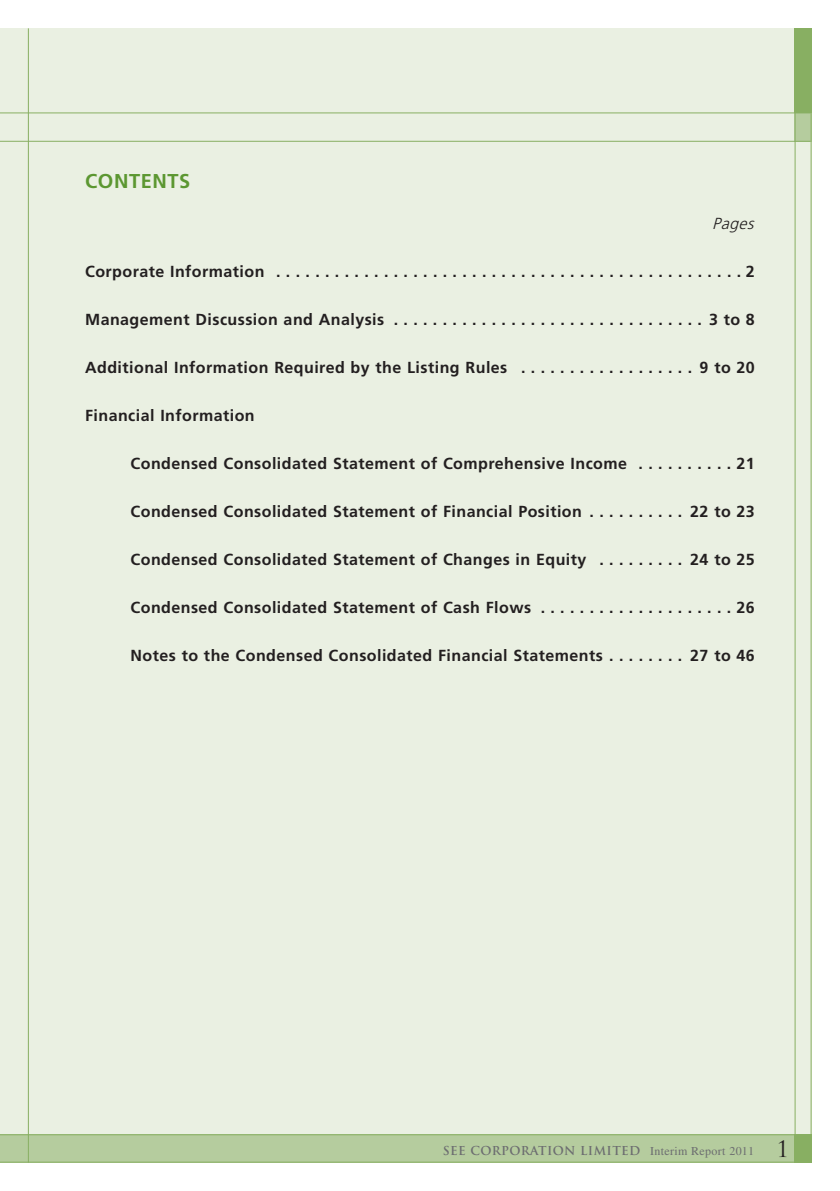
<style>
.page{position:relative;width:840px;height:1191px;background:#fff}
.page>*{position:absolute;margin:0;border:0;box-sizing:border-box;transform-origin:0 0}
.Body_Text{font:22px "Trajan Pro";color:#231f20}
.Heading_1{font:700 20px "Frutiger LT Std";letter-spacing:.03em;color:#5c9731}
.Body_Text-2{font:700 16px "Frutiger LT Std";letter-spacing:.03em;color:#231f20}
.Body_Text-3{font:italic 300 16px "Frutiger LT Std";color:#231f20}
.Body_Text-4{font:700 12px "Trajan Pro";letter-spacing:.03em;color:#6c6d70}
.s1{font-family:"Times LT Std";font-weight:400}
</style>
<div class="page">
<div style="left:0;top:28px;width:811px;height:1134px;background:#eaf0e2"></div>
<div style="left:0;top:1134px;width:794px;height:28px;background:#b5cc9e"></div>
<hr style="left:0;top:1161px;width:810px;height:1px;background:#88af62">
<div style="left:794px;top:28px;width:17px;height:85px;background:#88af62"></div>
<div style="left:794px;top:1134px;width:17px;height:28px;background:#88af62"></div>
<div style="left:794px;top:113px;width:17px;height:29px;background:#b5cc9e"></div>
<hr style="left:0;top:112px;width:810px;height:1px;background:#88af62">
<hr style="left:0;top:1134px;width:810px;height:1px;background:#88af62">
<hr style="left:0;top:141px;width:810px;height:1px;background:#88af62">
<hr style="left:794px;top:28px;width:1px;height:1134px;background:#88af62">
<hr style="left:28px;top:28px;width:1px;height:1134px;background:#88af62">
<hr style="left:810px;top:28px;width:1px;height:1134px;background:#88af62">
<p class="Heading_1" style="left:85px;top:169px;width:107px">CONTENTS</p>
<p class="Body_Text-3" style="left:711px;top:214px;width:47px">Pages</p>
<p class="Body_Text-2" style="left:85px;top:262px;width:670px">CorporateInformation ................................................2</p>
<p class="Body_Text-2" style="left:85px;top:310px;width:670px">ManagementDiscussionandAnalysis ................................3to8</p>
<p class="Body_Text-2" style="left:85px;top:358px;width:671px">Additional Information Required by the Listing Rules . . . . . . . . . . . . . . . . . . 9 to 20</p>
<p class="Body_Text-2" style="left:85px;top:406px;width:171px">Financial Information</p>
<p class="Body_Text-2" style="left:130px;top:454px;width:625px">Condensed Consolidated Statement of Comprehensive Income . . . . . . . . . . 21</p>
<p class="Body_Text-2" style="left:130px;top:502px;width:625px">Condensed Consolidated Statement of Financial Position . . . . . . . . . . 22 to 23</p>
<p class="Body_Text-2" style="left:130px;top:550px;width:625px">Condensed Consolidated Statement of Changes in Equity . . . . . . . . . 24 to 25</p>
<p class="Body_Text-2" style="left:130px;top:598px;width:625px">Condensed Consolidated Statement of Cash Flows . . . . . . . . . . . . . . . . . . . . 26</p>
<p class="Body_Text-2" style="left:130px;top:646px;width:625px">Notes to the Condensed Consolidated Financial Statements . . . . . . . . 27 to 46</p>
<p class="Body_Text-4" style="left:442px;top:1142px;width:313px">SEE CORPORATION LIMITED <span class="s1">Interim Report 2011</span></p>
<p class="Body_Text" style="left:775px;top:1135px;width:14px">1</p>
</div>
